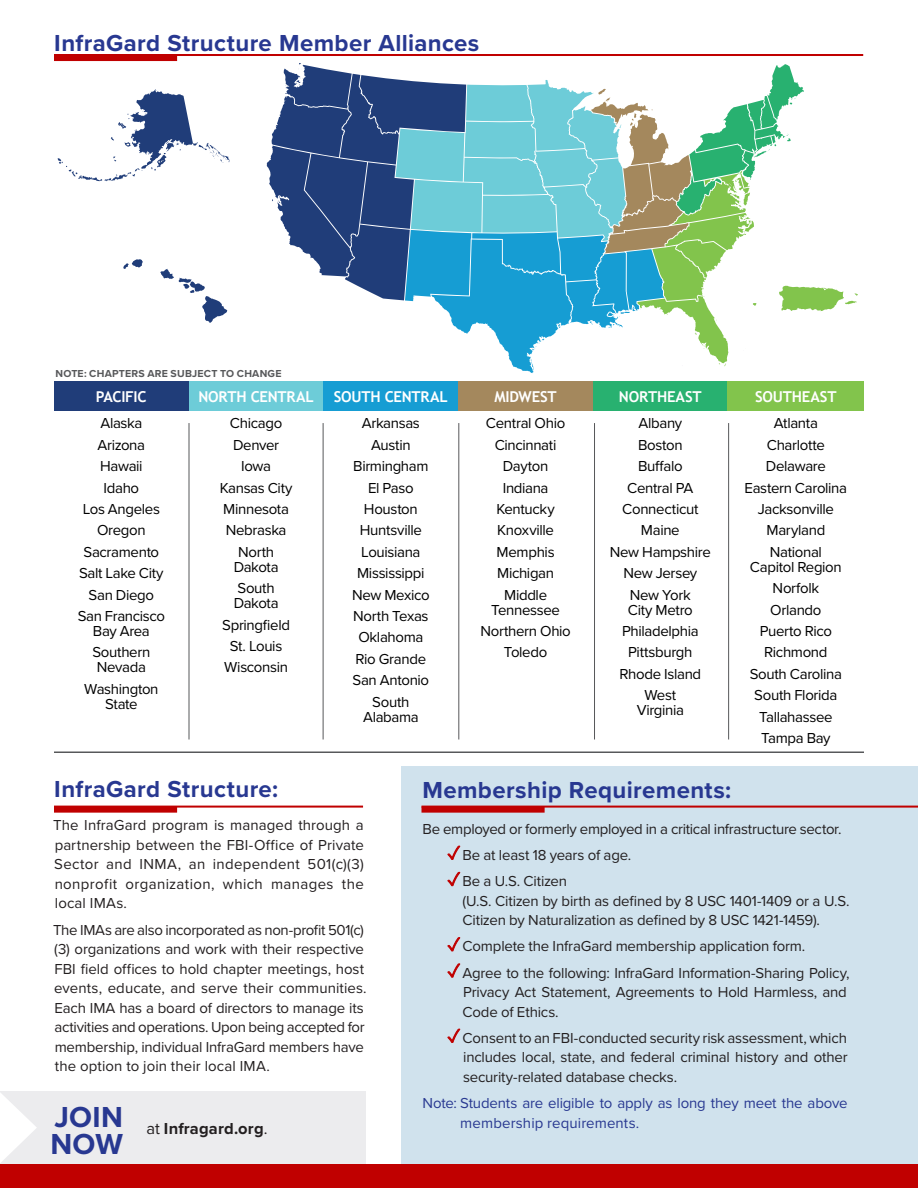
<style>
.page{position:relative;width:918px;height:1188px;background:#fff}
.page>*{position:absolute;margin:0;border:0;box-sizing:border-box;transform-origin:0 0}
.Headings{font:700 30px/27px "Proxima Nova";letter-spacing:.01em;color:#283891}
.body{font:700 24px "Proxima Nova";letter-spacing:.015em;color:#283891}
.subHeadings{font:700 24px "Proxima Nova";letter-spacing:.015em;color:#283891}
.Headings-2{font:700 16.5px "Proxima Nova";letter-spacing:.01em;color:#231f20}
.t1{font:15px/15px "Proxima Nova";letter-spacing:-.025em;color:#000;text-align:center}
.subHeadings-2{font:15px/19.5px "Proxima Nova";letter-spacing:-.015em;color:#231f20}
.body-2{font:15px/19.5px "Proxima Nova";letter-spacing:-.01em;color:#231f20;text-align:justify}
.subHeadings-3{font:15px/19.5px "Proxima Nova";letter-spacing:-.01em;color:#283891}
.t2{font:700 15px "Trebuchet MS";letter-spacing:-.015em;color:#fff}
.body-3{font:700 10.5px "Proxima Nova";letter-spacing:.02em;color:#57585a}
.s1{font-weight:400}
</style>
<div class="page">
<div style="left:401px;top:767px;width:517px;height:418px;background:#d0e2ed"></div>
<svg style="left:447px;top:845px;width:13px;height:15px"></svg>
<svg style="left:447px;top:871px;width:13px;height:16px"></svg>
<svg style="left:447px;top:937px;width:13px;height:15px"></svg>
<svg style="left:447px;top:963px;width:13px;height:15px"></svg>
<svg style="left:447px;top:1028px;width:13px;height:15px"></svg>
<svg style="left:123px;top:259px;width:104px;height:64px"></svg>
<svg style="left:58px;top:89px;width:171px;height:92px"></svg>
<svg style="left:267px;top:63px;width:591px;height:310px"></svg>
<div style="left:422px;top:807px;width:123px;height:6px;background:#c00000"></div>
<hr style="left:422px;top:806px;width:496px;height:2px;background:#c00000">
<div style="left:54px;top:807px;width:123px;height:6px;background:#c00000"></div>
<hr style="left:54px;top:806px;width:309px;height:2px;background:#c00000">
<div style="left:0;top:1092px;width:365px;height:72px;background:#ececee"></div>
<svg style="left:0;top:1093px;width:37px;height:70px"></svg>
<div style="left:54px;top:381px;width:135px;height:30px;background:#203d79"></div>
<div style="left:189px;top:381px;width:134px;height:30px;background:#6dccd8"></div>
<div style="left:324px;top:381px;width:134px;height:30px;background:#169dd3"></div>
<div style="left:458px;top:381px;width:135px;height:30px;background:#a4885d"></div>
<div style="left:593px;top:381px;width:135px;height:30px;background:#28b170"></div>
<div style="left:728px;top:381px;width:136px;height:30px;background:#82c44c"></div>
<hr style="left:54px;top:752px;width:810px;height:1px;background:#57585a">
<hr style="left:189px;top:423px;width:1px;height:317px;background:#57585a">
<hr style="left:323px;top:423px;width:1px;height:317px;background:#57585a">
<hr style="left:459px;top:423px;width:1px;height:317px;background:#57585a">
<hr style="left:594px;top:423px;width:1px;height:317px;background:#57585a">
<hr style="left:728px;top:423px;width:1px;height:317px;background:#57585a">
<div style="left:54px;top:55px;width:123px;height:6px;background:#c00000"></div>
<hr style="left:54px;top:54px;width:809px;height:2px;background:#c00000">
<div style="left:0;top:1164px;width:918px;height:24px;background:#c00000"></div>
<p class="body" style="left:54px;top:25px;width:427px">InfraGard Structure Member Alliances</p>
<p class="body-3" style="left:56px;top:366px;width:228px">NOTE: CHAPTERS ARE SUBJECT TO CHANGE</p>
<p class="t2" style="left:96px;top:387px;width:52px">PACIFIC</p>
<p class="t2" style="left:198px;top:387px;width:117px">NORTH CENTRAL</p>
<p class="t2" style="left:334px;top:387px;width:115px">SOUTH CENTRAL</p>
<p class="t2" style="left:495px;top:387px;width:64px">MIDWEST</p>
<p class="t2" style="left:619px;top:387px;width:84px">NORTHEAST</p>
<p class="t2" style="left:755px;top:387px;width:83px">SOUTHEAST</p>
<p class="t1" style="left:100px;top:415px;width:43px">Alaska</p>
<p class="t1" style="left:98px;top:437px;width:49px">Arizona</p>
<p class="t1" style="left:100px;top:458px;width:44px">Hawaii</p>
<p class="t1" style="left:104px;top:479px;width:37px">Idaho</p>
<p class="t1" style="left:83px;top:501px;width:79px">Los Angeles</p>
<p class="t1" style="left:97px;top:522px;width:50px">Oregon</p>
<p class="t1" style="left:84px;top:544px;width:77px">Sacramento</p>
<p class="t1" style="left:79px;top:565px;width:86px">Salt Lake City</p>
<p class="t1" style="left:89px;top:586px;width:67px">San Diego</p>
<p class="t1" style="left:78px;top:608px;width:89px">San Francisco<br>Bay Area</p>
<p class="t1" style="left:92px;top:644px;width:59px;text-align:left">Southern<br>Nevada</p>
<p class="t1" style="left:84px;top:681px;width:76px">Washington<br>State</p>
<p class="t1" style="left:230px;top:415px;width:54px">Chicago</p>
<p class="t1" style="left:233px;top:437px;width:47px">Denver</p>
<p class="t1" style="left:241px;top:458px;width:32px">Iowa</p>
<p class="t1" style="left:220px;top:479px;width:74px">Kansas City</p>
<p class="t1" style="left:223px;top:501px;width:67px">Minnesota</p>
<p class="t1" style="left:226px;top:522px;width:62px">Nebraska</p>
<p class="t1" style="left:234px;top:544px;width:46px;text-align:left">North<br>Dakota</p>
<p class="t1" style="left:234px;top:580px;width:46px;text-align:left">South<br>Dakota</p>
<p class="t1" style="left:222px;top:616px;width:69px">Springfield</p>
<p class="t1" style="left:230px;top:638px;width:54px">St. Louis</p>
<p class="t1" style="left:224px;top:659px;width:65px">Wisconsin</p>
<p class="t1" style="left:486px;top:415px;width:81px">Central Ohio</p>
<p class="t1" style="left:495px;top:437px;width:63px">Cincinnati</p>
<p class="t1" style="left:503px;top:458px;width:47px">Dayton</p>
<p class="t1" style="left:503px;top:479px;width:47px">Indiana</p>
<p class="t1" style="left:496px;top:501px;width:60px">Kentucky</p>
<p class="t1" style="left:497px;top:522px;width:58px">Knoxville</p>
<p class="t1" style="left:497px;top:544px;width:60px">Memphis</p>
<p class="t1" style="left:497px;top:565px;width:58px">Michigan</p>
<p class="t1" style="left:491px;top:586px;width:70px">Middle<br>Tennessee</p>
<p class="t1" style="left:480px;top:623px;width:92px">Northern Ohio</p>
<p class="t1" style="left:504px;top:644px;width:45px">Toledo</p>
<p class="t1" style="left:362px;top:415px;width:60px">Arkansas</p>
<p class="t1" style="left:371px;top:437px;width:41px">Austin</p>
<p class="t1" style="left:353px;top:458px;width:77px">Birmingham</p>
<p class="t1" style="left:368px;top:479px;width:47px">El Paso</p>
<p class="t1" style="left:364px;top:501px;width:55px">Houston</p>
<p class="t1" style="left:360px;top:522px;width:64px">Huntsville</p>
<p class="t1" style="left:361px;top:544px;width:61px">Louisiana</p>
<p class="t1" style="left:357px;top:565px;width:69px">Mississippi</p>
<p class="t1" style="left:352px;top:586px;width:79px">New Mexico</p>
<p class="t1" style="left:353px;top:608px;width:77px">North Texas</p>
<p class="t1" style="left:358px;top:629px;width:67px">Oklahoma</p>
<p class="t1" style="left:356px;top:651px;width:72px">Rio Grande</p>
<p class="t1" style="left:353px;top:672px;width:78px">San Antonio</p>
<p class="t1" style="left:363px;top:693px;width:57px">South<br>Alabama</p>
<p class="t1" style="left:639px;top:415px;width:45px">Albany</p>
<p class="t1" style="left:638px;top:437px;width:46px">Boston</p>
<p class="t1" style="left:638px;top:458px;width:46px">Buffalo</p>
<p class="t1" style="left:627px;top:479px;width:68px">Central PA</p>
<p class="t1" style="left:622px;top:501px;width:78px">Connecticut</p>
<p class="t1" style="left:641px;top:522px;width:40px">Maine</p>
<p class="t1" style="left:610px;top:544px;width:102px">New Hampshire</p>
<p class="t1" style="left:623px;top:565px;width:75px">New Jersey</p>
<p class="t1" style="left:628px;top:586px;width:66px;text-align:left">New York<br>City Metro</p>
<p class="t1" style="left:622px;top:623px;width:78px">Philadelphia</p>
<p class="t1" style="left:628px;top:644px;width:66px">Pittsburgh</p>
<p class="t1" style="left:619px;top:666px;width:83px">Rhode Island</p>
<p class="t1" style="left:637px;top:687px;width:49px">West<br>Virginia</p>
<p class="t1" style="left:774px;top:415px;width:46px">Atlanta</p>
<p class="t1" style="left:767px;top:437px;width:59px">Charlotte</p>
<p class="t1" style="left:766px;top:458px;width:61px">Delaware</p>
<p class="t1" style="left:745px;top:479px;width:104px">Eastern Carolina</p>
<p class="t1" style="left:758px;top:501px;width:78px">Jacksonville</p>
<p class="t1" style="left:766px;top:522px;width:60px">Maryland</p>
<p class="t1" style="left:750px;top:544px;width:93px">National<br>Capitol Region</p>
<p class="t1" style="left:773px;top:580px;width:48px">Norfolk</p>
<p class="t1" style="left:770px;top:601px;width:53px">Orlando</p>
<p class="t1" style="left:760px;top:623px;width:74px">Puerto Rico</p>
<p class="t1" style="left:764px;top:644px;width:65px">Richmond</p>
<p class="t1" style="left:750px;top:666px;width:94px">South Carolina</p>
<p class="t1" style="left:754px;top:687px;width:85px">South Florida</p>
<p class="t1" style="left:759px;top:708px;width:75px">Tallahassee</p>
<p class="t1" style="left:761px;top:730px;width:71px">Tampa Bay</p>
<p class="body" style="left:54px;top:772px;width:225px">InfraGard Structure:</p>
<p class="body-2" style="left:53px;top:815px;width:312px">The InfraGard program is managed through a partnership between the FBI-Office of Private Sector and INMA, an independent 501(c)(3) nonprofit organization, which manages the local IMAs.</p>
<p class="body-2" style="left:53px;top:919px;width:315px;text-align:left">The IMAs are also incorporated as non-profit 501(c) (3) organizations and work with their respective FBI field offices to hold chapter meetings, host events, educate, and serve their communities.<br>Each IMA has a board of directors to manage its activities and operations. Upon being accepted for membership, individual InfraGard members have the option to join their local IMA.</p>
<p class="Headings" style="left:50px;top:1103px;width:74px">JOIN<br>NOW</p>
<p class="Headings-2" style="left:147px;top:1116px;width:122px"><span class="s1">at</span> Infragard.org<span class="s1">.</span></p>
<h2 class="subHeadings" style="left:422px;top:772px;width:310px">Membership Requirements:</h2>
<h2 class="subHeadings-2" style="left:423px;top:818px;width:420px">Be employed or formerly employed in a critical infrastructure sector.</h2>
<h2 class="subHeadings-2" style="left:463px;top:844px;width:170px">Be at least 18 years of age.</h2>
<h2 class="subHeadings-2" style="left:463px;top:871px;width:106px">Be a U.S. Citizen</h2>
<h2 class="subHeadings-2" style="left:463px;top:890px;width:389px">(U.S. Citizen by birth as defined by 8 USC 1401-1409 or a U.S.<br>Citizen by Naturalization as defined by 8 USC 1421-1459).</h2>
<h2 class="subHeadings-2" style="left:463px;top:936px;width:344px">Complete the InfraGard membership application form.</h2>
<h2 class="subHeadings-2" style="left:463px;top:962px;width:389px">Agree to the following: InfraGard Information-Sharing Policy,<br>Privacy Act Statement, Agreements to Hold Harmless, and<br>Code of Ethics.</h2>
<h2 class="subHeadings-2" style="left:463px;top:1027px;width:387px;text-align:justify">Consent to an FBI-conducted security risk assessment, which includes local, state, and federal criminal history and other security-related database checks.</h2>
<h2 class="subHeadings-3" style="left:460px;top:1093px;width:389px;text-indent:-38px">Note: Students are eligible to apply as long they meet the above membership requirements.</h2>
</div>
